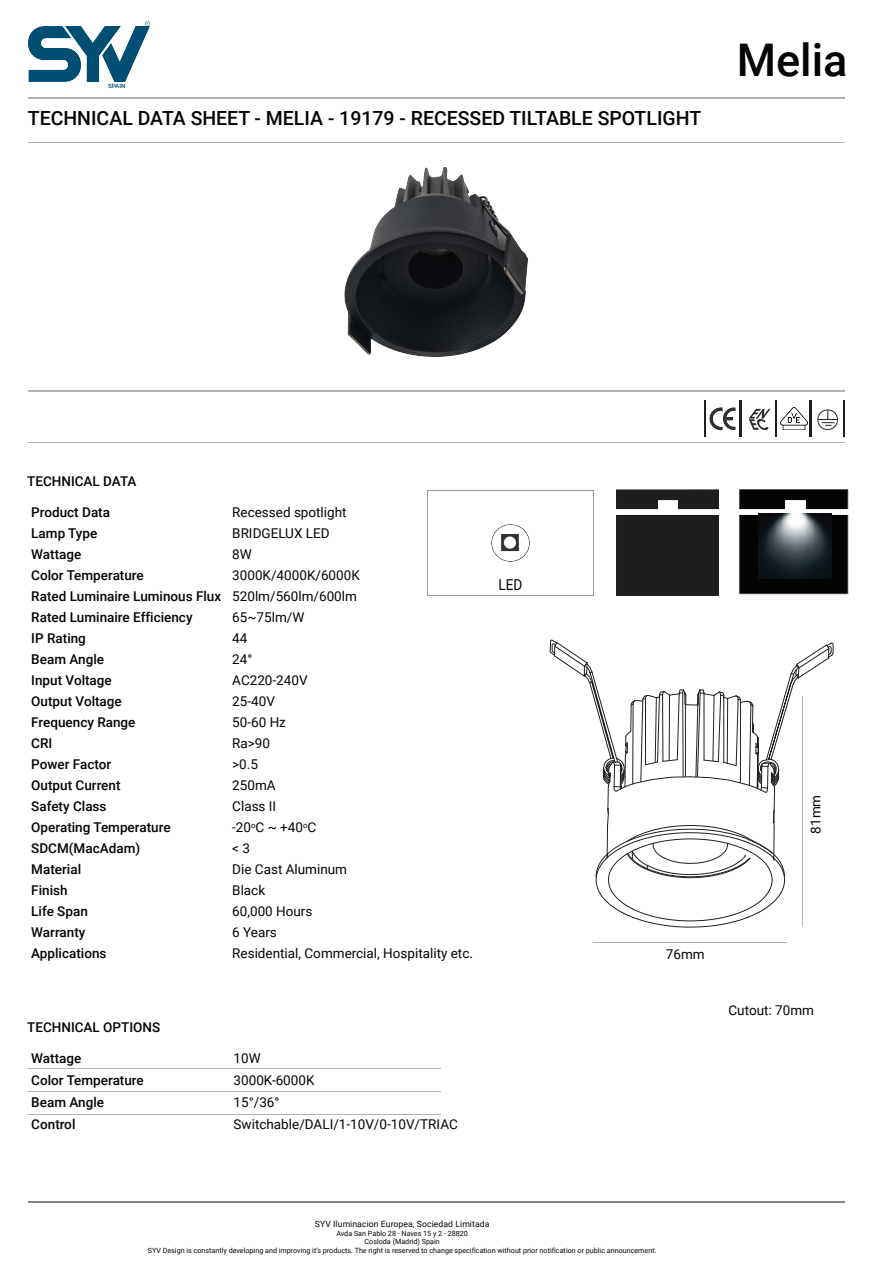
<style>
.page{position:relative;width:893px;height:1263px;background:#fff}
.page>*{position:absolute;margin:0;border:0;box-sizing:border-box;transform-origin:0 0}
.t1{font:500 45px "Roboto";color:#050504}
.t2{font:500 19.5px "Roboto";color:#050504}
.t3{font:15px "Roboto";color:#050504;scale:.91 1}
.t4{font:500 13.5px/21px "Roboto";color:#050504}
.t5{font:13.5px/21px "Roboto";color:#050504}
.t6{font:8.55px "Roboto";letter-spacing:.01em;color:#050504}
.t7{font:7.2px/8.6px "Roboto";color:#050504;text-align:center}
.t8{font:500 5.85px "Roboto";color:#004e74;scale:1.07 1}
</style>
<div class="page">
<img style="left:710px;top:407px;width:26px;height:24px">
<img style="left:780px;top:408px;width:27px;height:21px">
<img style="left:748px;top:408px;width:23px;height:23px">
<img style="left:740px;top:401px;width:1px;height:36px">
<img style="left:775px;top:401px;width:1px;height:36px">
<img style="left:810px;top:401px;width:1px;height:36px">
<img style="left:843px;top:401px;width:1px;height:36px">
<img style="left:704px;top:401px;width:1px;height:36px">
<img style="left:817px;top:409px;width:21px;height:22px">
<img style="left:120px;top:26px;width:30px;height:56px">
<img style="left:80px;top:26px;width:40px;height:56px">
<img style="left:29px;top:26px;width:51px;height:56px">
<svg style="left:146px;top:21px;width:4px;height:4px"></svg>
<div style="left:617px;top:490px;width:101px;height:105px;background:#201d1e"></div>
<img style="left:617px;top:509px;width:101px;height:5px">
<img style="left:658px;top:501px;width:20px;height:9px">
<svg style="left:739px;top:489px;width:109px;height:105px;background:#0d0d0c"></svg>
<img style="left:427px;top:491px;width:167px;height:105px">
<img style="left:740px;top:509px;width:108px;height:5px">
<img style="left:786px;top:501px;width:19px;height:9px">
<img style="left:492px;top:525px;width:37px;height:37px">
<img style="left:758px;top:514px;width:74px;height:65px">
<svg style="left:549px;top:639px;width:285px;height:289px"></svg>
<img style="left:236px;top:142px;width:406px;height:250px">
<p class="t8" style="left:108px;top:82px;width:18px">SPAIN</p>
<h2 class="t2" style="left:28px;top:105px;width:675px">TECHNICAL DATA SHEET - MELIA - 19179 - RECESSED TILTABLE SPOTLIGHT</h2>
<h1 class="t1" style="left:737px;top:28px;width:112px">Melia</h1>
<p class="t4" style="left:27px;top:470px;width:111px">TECHNICAL DATA</p>
<p class="t4" style="left:31px;top:501px;width:191px">Product Data<br>Lamp Type<br>Wattage<br>Color Temperature<br>Rated Luminaire Luminous Flux<br>Rated Luminaire Efficiency<br>IP Rating<br>Beam Angle<br>Input Voltage<br>Output Voltage<br>Frequency Range<br>CRI<br>Power Factor<br>Output Current<br>Safety Class<br>Operating Temperature<br>SDCM(MacAdam)<br>Material<br>Finish<br>Life Span<br>Warranty<br>Applications</p>
<p class="t5" style="left:232px;top:501px;width:242px">Recessed spotlight<br>BRIDGELUX LED<br>8W<br>3000K/4000K/6000K<br>520lm/560lm/600lm<br>65~75lm/W<br>44<br>24°<br>AC220-240V<br>25-40V<br>50-60 Hz<br>Ra&gt;90<br>&gt;0.5<br>250mA<br>Class II<br>-20<sup>o</sup>C ~ +40<sup>o</sup>C<br>&lt; 3<br>Die Cast Aluminum<br>Black<br>60,000 Hours<br>6 Years<br>Residential, Commercial, Hospitality etc.</p>
<p class="t4" style="left:27px;top:1016px;width:135px">TECHNICAL OPTIONS</p>
<p class="t4" style="left:31px;top:1047px;width:114px;line-height:21.8px">Wattage<br>Color Temperature<br>Beam Angle<br>Control</p>
<p class="t5" style="left:234px;top:1047px;width:226px;line-height:21.8px">10W<br>3000K-6000K<br>15°/36°<br>Switchable/DALI/1-10V/0-10V/TRIAC</p>
<p class="t3" style="left:498px;top:574px;width:28px">LED</p>
<p class="t5" style="left:805px;top:834px;width:40px;rotate:-90deg">81mm</p>
<p class="t5" style="left:666px;top:944px;width:40px">76mm</p>
<p class="t5" style="left:728px;top:999px;width:87px">Cutout: 70mm</p>
<p class="t6" style="left:315px;top:1218px;width:176px">SYV Iluminacion Europea, Sociedad Limitada</p>
<p class="t7" style="left:148px;top:1228px;width:510px">Avda San Pablo 28 - Naves 15 y 2 - 28820<br>Cosloda (Madrid) Spain<br>SYV Design is constantly developing and improving it’s products. The right is reserved to change specification without prior notification or public announcement.</p>
</div>
